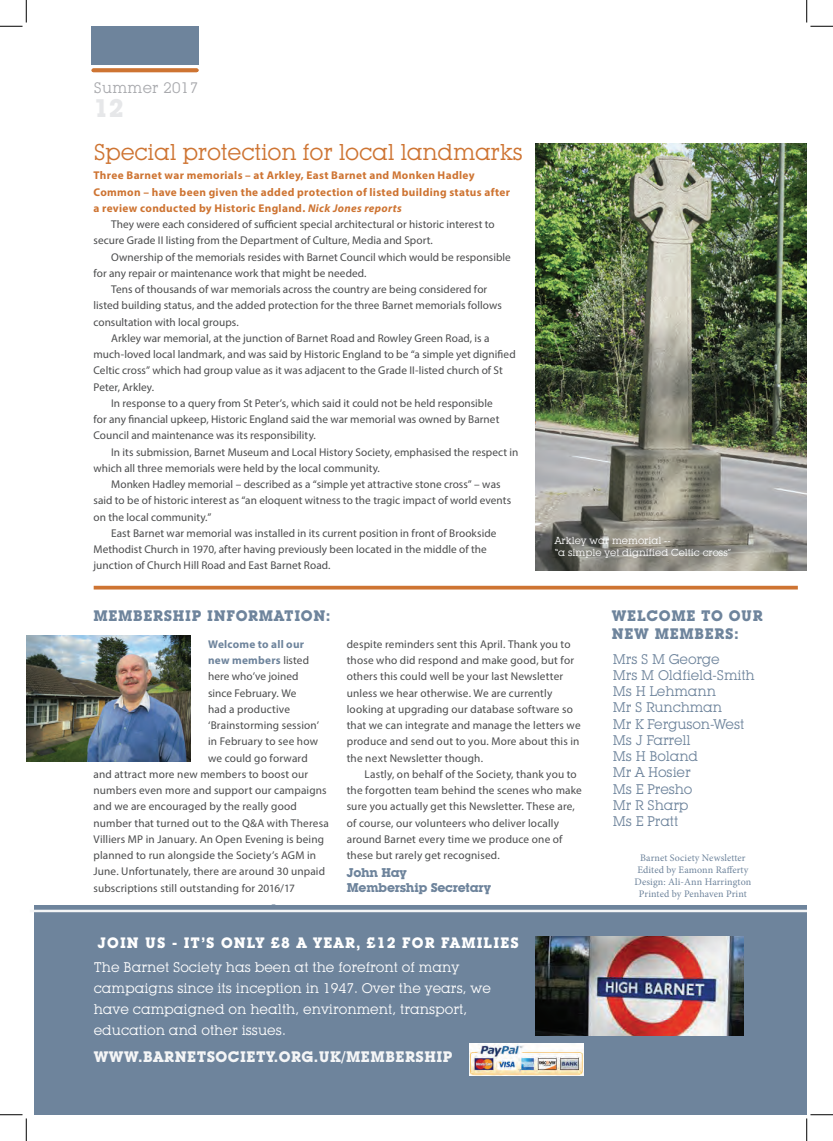
<style>
.page{position:relative;width:833px;height:1141px;background:#fff}
.page>*{position:absolute;margin:0;border:0;box-sizing:border-box;transform-origin:0 0}
.t1{font:700 25px "Lubalin Graph IT Cby BT";color:#e6e7e9}
.t2{font:22.5px "Lubalin Graph IT Cby BT";letter-spacing:-.01em;color:#ce7432}
.t3{font:700 15px/18px "Lubalin Graph IT Cby BT";letter-spacing:.04em;color:#6e849c}
.t4{font:700 15px "Lubalin Graph IT Cby BT";letter-spacing:.03em;color:#f4f5f6}
.t5{font:15px "Lubalin Graph IT Cby BT";letter-spacing:.02em;color:#a8a9ad}
.t6{font:700 14.88px "Lubalin Graph IT Cby BT";letter-spacing:.07em;color:#fff}
.t7{font:13.75px/21.2px "Lubalin Graph IT Cby BT";color:#fff}
.t8{font:13.75px/16.2px "Lubalin Graph IT Cby BT";letter-spacing:-.01em;color:#6e849c}
.t9{font:700 12.5px/15px "Lubalin Graph IT Cby BT";letter-spacing:-.02em;color:#6e849c}
.t10{font:11.25px/16.2px "Myriad Pro";letter-spacing:.005em;color:#4b4c4d}
.t11{font:700 11.25px/16.2px "Myriad Pro";letter-spacing:.03em;color:#ce7432}
.t12{font:700 11.25px "Myriad Pro";letter-spacing:.02em;color:#6e849c}
.t13{font:10px/12px "Minion Pro";letter-spacing:.01em;color:#6e849c;text-align:center}
.t14{font:10px/12px "Lubalin Graph IT Cby BT";color:#fff}
.s1{font-style:italic}
.s2{font-weight:400;color:#4b4c4d}
</style>
<div class="page">
<div style="left:35px;top:905px;width:771px;height:209px;background:#6e849c"></div>
<svg style="left:94px;top:585px;width:703px;height:4px;background:#d78e59"></svg>
<img style="left:535px;top:143px;width:271px;height:427px">
<img style="left:469px;top:1043px;width:114px;height:32px">
<hr style="left:30px;top:909px;width:776px;height:3px;background:#f4f5f6">
<div style="left:92px;top:26px;width:107px;height:39px;background:#6e849c"></div>
<svg style="left:93px;top:68px;width:103px;height:4px"></svg>
<img style="left:26px;top:635px;width:164px;height:126px">
<img style="left:535px;top:936px;width:208px;height:99px">
<svg style="left:0;top:0;width:27px;height:27px"></svg>
<svg style="left:0;top:1114px;width:27px;height:26px"></svg>
<svg style="left:806px;top:0;width:26px;height:27px"></svg>
<svg style="left:806px;top:1114px;width:26px;height:26px"></svg>
<h3 class="t5" style="left:94px;top:78px;width:106px">Summer 2017</h3>
<h1 class="t1" style="left:94px;top:93px;width:31px">12</h1>
<h2 class="t2" style="left:94px;top:138px;width:430px">Special protection for local landmarks</h2>
<p class="t11" style="left:93px;top:167px;width:418px">Three Barnet war memorials – at Arkley, East Barnet and Monken Hadley<br>Common – have been given the added protection of listed building status after a review conducted by Historic England. <span class="s1">Nick Jones reports</span></p>
<p class="t10" style="left:93px;top:216px;width:402px;text-indent:18px">They were each considered of sufficient special architectural or historic interest to secure Grade II listing from the Department of Culture, Media and Sport.</p>
<p class="t10" style="left:111px;top:248px;width:401px">Ownership of the memorials resides with Barnet Council which would be responsible</p>
<p class="t10" style="left:93px;top:265px;width:274px">for any repair or maintenance work that might be needed.</p>
<p class="t10" style="left:111px;top:281px;width:377px">Tens of thousands of war memorials across the country are being considered for</p>
<p class="t10" style="left:93px;top:297px;width:409px">listed building status, and the added protection for the three Barnet memorials follows</p>
<p class="t10" style="left:93px;top:313px;width:147px">consultation with local groups.</p>
<p class="t10" style="left:111px;top:330px;width:379px">Arkley war memorial, at the junction of Barnet Road and Rowley Green Road, is a</p>
<p class="t10" style="left:93px;top:346px;width:423px">much-loved local landmark, and was said by Historic England to be “a simple yet dignified</p>
<p class="t10" style="left:93px;top:362px;width:410px">Celtic cross” which had group value as it was adjacent to the Grade II-listed church of St</p>
<p class="t10" style="left:93px;top:378px;width:62px">Peter, Arkley.</p>
<p class="t10" style="left:111px;top:395px;width:383px">In response to a query from St Peter’s, which said it could not be held responsible</p>
<p class="t10" style="left:93px;top:411px;width:407px">for any financial upkeep, Historic England said the war memorial was owned by Barnet</p>
<p class="t10" style="left:93px;top:427px;width:224px">Council and maintenance was its responsibility.</p>
<p class="t10" style="left:111px;top:443px;width:408px">In its submission, Barnet Museum and Local History Society, emphasised the respect in</p>
<p class="t10" style="left:93px;top:460px;width:288px">which all three memorials were held by the local community.</p>
<p class="t10" style="left:111px;top:476px;width:390px">Monken Hadley memorial – described as a “simple yet attractive stone cross” – was</p>
<p class="t10" style="left:93px;top:492px;width:419px">said to be of historic interest as “an eloquent witness to the tragic impact of world events</p>
<p class="t10" style="left:93px;top:508px;width:119px">on the local community.”</p>
<p class="t10" style="left:111px;top:525px;width:386px">East Barnet war memorial was installed in its current position in front of Brookside</p>
<p class="t10" style="left:93px;top:541px;width:394px">Methodist Church in 1970, after having previously been located in the middle of the</p>
<p class="t10" style="left:93px;top:557px;width:238px">junction of Church Hill Road and East Barnet Road.</p>
<p class="t14" style="left:554px;top:534px;width:178px">Arkley war memorial --<br>“a simple yet dignified Celtic cross”</p>
<h3 class="t3" style="left:93px;top:606px;width:238px">MEMBERSHIP INFORMATION:</h3>
<h3 class="t3" style="left:611px;top:606px;width:152px">WELCOME TO OUR<br>NEW MEMBERS:</h3>
<p class="t12" style="left:208px;top:636px;width:97px">Welcome to all our</p>
<p class="t12" style="left:208px;top:653px;width:102px">new members <span class="s2">listed</span></p>
<p class="t10" style="left:208px;top:668px;width:92px">here who’ve joined</p>
<p class="t10" style="left:208px;top:684px;width:90px">since February. We</p>
<p class="t10" style="left:208px;top:700px;width:83px">had a productive</p>
<p class="t10" style="left:208px;top:717px;width:113px">‘Brainstorming session’</p>
<p class="t10" style="left:208px;top:733px;width:111px">in February to see how</p>
<p class="t10" style="left:208px;top:749px;width:101px">we could go forward</p>
<p class="t10" style="left:93px;top:765px;width:216px">and attract more new members to boost our</p>
<p class="t10" style="left:93px;top:782px;width:234px">numbers even more and support our campaigns</p>
<p class="t10" style="left:93px;top:798px;width:205px">and we are encouraged by the really good</p>
<p class="t10" style="left:93px;top:814px;width:237px">number that turned out to the Q&amp;A with Theresa</p>
<p class="t10" style="left:93px;top:830px;width:232px">Villiers MP in January. An Open Evening is being</p>
<p class="t10" style="left:93px;top:847px;width:224px">planned to run alongside the Society’s AGM in</p>
<p class="t10" style="left:93px;top:863px;width:233px">June. Unfortunately, there are around 30 unpaid</p>
<p class="t10" style="left:93px;top:879px;width:203px">subscriptions still outstanding for 2016/17</p>
<p class="t10" style="left:346px;top:635px;width:235px">despite reminders sent this April. Thank you to those who did respond and make good, but for others this could well be your last Newsletter unless we hear otherwise. We are currently looking at upgrading our database software so that we can integrate and manage the letters we produce and send out to you. More about this in the next Newsletter though.</p>
<p class="t10" style="left:346px;top:765px;width:236px;text-indent:18px">Lastly, on behalf of the Society, thank you to the forgotten team behind the scenes who make sure you actually get this Newsletter. These are, of course, our volunteers who deliver locally around Barnet every time we produce one of these but rarely get recognised.</p>
<p class="t9" style="left:346px;top:864px;width:146px">John Hay<br>Membership Secretary</p>
<p class="t8" style="left:612px;top:650px;width:143px">Mrs S M George<br>Mrs M Oldfield-Smith<br>Ms H Lehmann<br>Mr S Runchman<br>Mr K Ferguson-West<br>Ms J Farrell<br>Ms H Boland<br>Mr A Hosier<br>Ms E Presho<br>Mr R Sharp<br>Ms E Pratt</p>
<p class="t13" style="left:634px;top:851px;width:118px">Barnet Society Newsletter<br>Edited by Eamonn Rafferty<br>Design: Ali-Ann Harrington<br>Printed by Penhaven Print</p>
<h3 class="t6" style="left:98px;top:933px;width:422px">JOIN US - IT’S ONLY £8 A YEAR, £12 FOR FAMILIES</h3>
<p class="t7" style="left:94px;top:956px;width:398px">The Barnet Society has been at the forefront of many campaigns since its inception in 1947. Over the years, we have campaigned on health, environment, transport, education and other issues.</p>
<h3 class="t4" style="left:94px;top:1047px;width:360px">WWW.BARNETSOCIETY.ORG.UK/MEMBERSHIP</h3>
</div>
